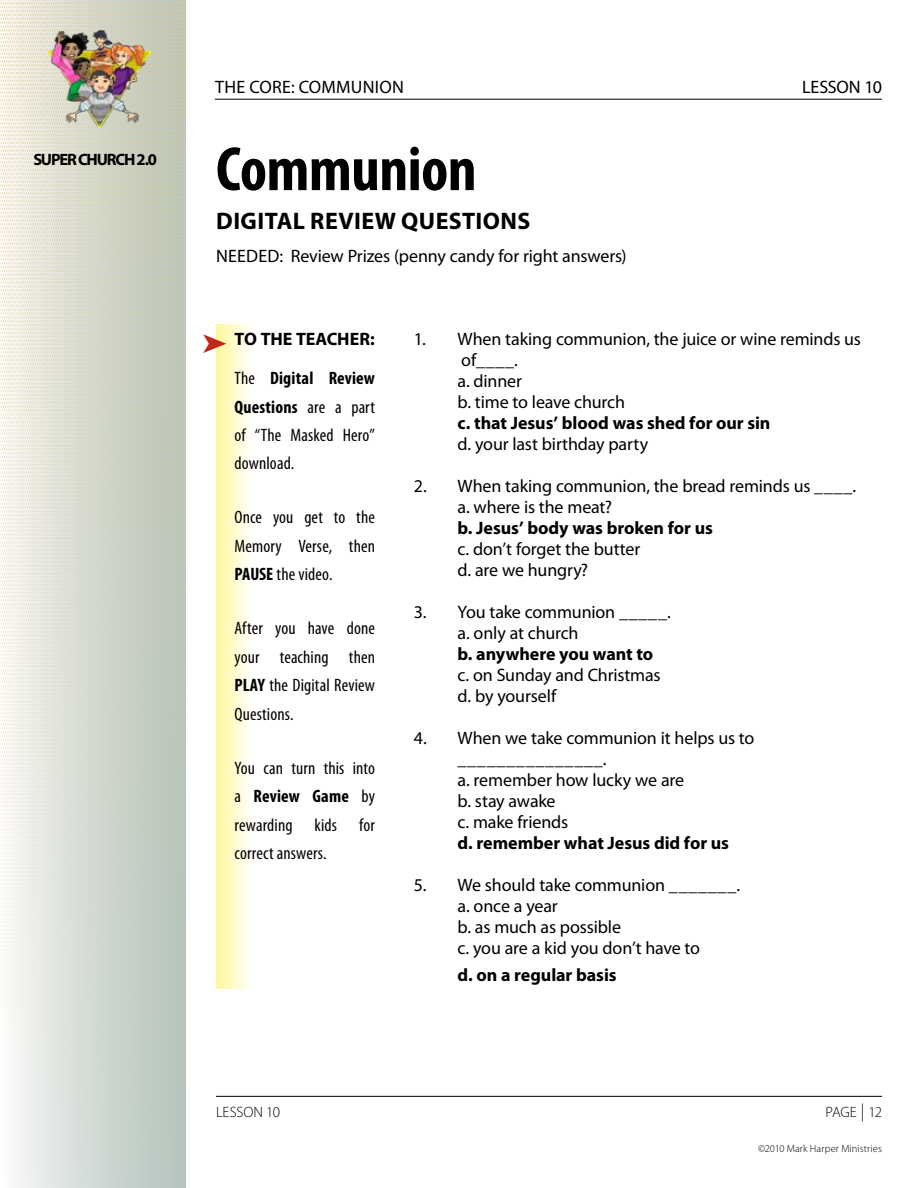
<style>
.page{position:relative;width:918px;height:1188px;background:#fff}
.page>*{position:absolute;margin:0;border:0;box-sizing:border-box;transform-origin:0 0}
.t1{font:700 condensed 63px "Myriad Pro";letter-spacing:-.01em;color:#000}
.t2{font:700 24px "Myriad Pro";letter-spacing:.015em;color:#000}
.t3{font:18px/21px "Myriad Pro";letter-spacing:-.01em;color:#000}
.t4{font:condensed 18px/28.5px "Myriad Pro";letter-spacing:.005em;color:#000;text-align:justify}
.t5{font:700 18px/39px "Myriad Pro";letter-spacing:-.005em;color:#000;text-align:right}
.t6{font:18px "Myriad Pro";letter-spacing:.015em;color:#000}
.t7{font:700 16.5px "Myriad Pro";letter-spacing:-.075em;color:#000}
.t8{font:300 15px "Myriad Pro";letter-spacing:-.01em;color:#000}
.t9{font:300 10.5px "Myriad Pro";letter-spacing:.01em;color:#000}
.s1{color:#c1261b}
.s2{font-weight:400;font-stretch:condensed}
.s3{font-stretch:condensed}
.s4{font-weight:700}
.s5{font-size:18px}
</style>
<div class="page">
<hr style="left:216px;top:1096px;width:666px;height:1px;background:#000">
<hr style="left:215px;top:99px;width:667px;height:1px;background:#000">
<img style="left:0;top:0;width:185px;height:1188px">
<img style="left:48px;top:30px;width:103px;height:97px">
<svg style="left:216px;top:324px;width:33px;height:665px"></svg>
<p class="t6" style="left:215px;top:76px;width:191px">The Core: COMMUNION</p>
<p class="t3" style="left:802px;top:76px;width:81px">LESSON 10</p>
<p class="t7" style="left:33px;top:149px;width:125px">SUPER CHURCH 2.0</p>
<h1 class="t1" style="left:216px;top:130px;width:262px">Communion</h1>
<h2 class="t2" style="left:216px;top:205px;width:153px">DIGITAL Review</h2>
<h2 class="t2" style="left:401px;top:205px;width:33px">Questions</h2>
<p class="t3" style="left:216px;top:245px;width:23px">Needed</p>
<p class="t3" style="left:279px;top:245px;width:349px">: Review Prizes (penny candy for right answers)</p>
<p class="t5" style="left:203px;top:319px;width:174px"><span class="s1">➤</span> TO THE TEACHER:<br><span class="s2">The</span> <span class="s3">Digital Review</span></p>
<p class="t4" style="left:235px;top:392px;width:142px"><span class="s4">Questions</span> are a part of “The Masked Hero” download.</p>
<p class="t4" style="left:235px;top:503px;width:142px">Once you get to the Memory Verse, then <span class="s4">PAUSE</span> the video.</p>
<p class="t4" style="left:235px;top:614px;width:142px">After you have done your teaching then <span class="s4">PLAY</span> the Digital Review Questions.</p>
<p class="t4" style="left:235px;top:754px;width:142px">You can turn this into a <span class="s4">Review Game</span> by rewarding kids for correct answers.</p>
<p class="t3" style="left:458px;top:328px;width:405px;text-indent:-44px">1. When taking communion, the juice or wine reminds us of____.<br>a. dinner<br>b. time to leave church</p>
<p class="t5" style="left:458px;top:403px;width:315px">c. that Jesus’ blood was shed for our sin</p>
<p class="t3" style="left:458px;top:433px;width:192px">d. your last birthday party</p>
<p class="t3" style="left:458px;top:475px;width:400px;text-indent:-44px">2. When taking communion, the bread reminds us ____. a. where is the meat?</p>
<p class="t5" style="left:458px;top:508px;width:257px">b. Jesus’ body was broken for us</p>
<p class="t3" style="left:458px;top:538px;width:184px">c. don’t forget the butter d. are we hungry?</p>
<p class="t3" style="left:458px;top:601px;width:215px;text-indent:-44px">3. You take communion _____. a. only at church</p>
<p class="t5" style="left:458px;top:634px;width:197px">b. anywhere you want to</p>
<p class="t3" style="left:458px;top:664px;width:205px">c. on Sunday and Christmas d. by yourself</p>
<p class="t3" style="left:458px;top:727px;width:299px;text-indent:-44px">4. When we take communion it helps us to _______________.<br>a. remember how lucky we are<br>b. stay awake<br>c. make friends</p>
<p class="t5" style="left:458px;top:823px;width:273px">d. remember what Jesus did for us</p>
<p class="t3" style="left:458px;top:874px;width:284px;text-indent:-44px">5. We should take communion _______. a. once a year<br>b. as much as possible<br>c. you are a kid you don’t have to</p>
<p class="t5" style="left:458px;top:955px;width:161px">d. on a regular basis</p>
<p class="t8" style="left:216px;top:1103px;width:66px">LESSON 10</p>
<p class="t8" style="left:826px;top:1103px;width:58px">PAGE <span class="s5">|</span> 12</p>
<p class="t9" style="left:758px;top:1142px;width:125px">©2010 Mark Harper Ministries</p>
</div>
